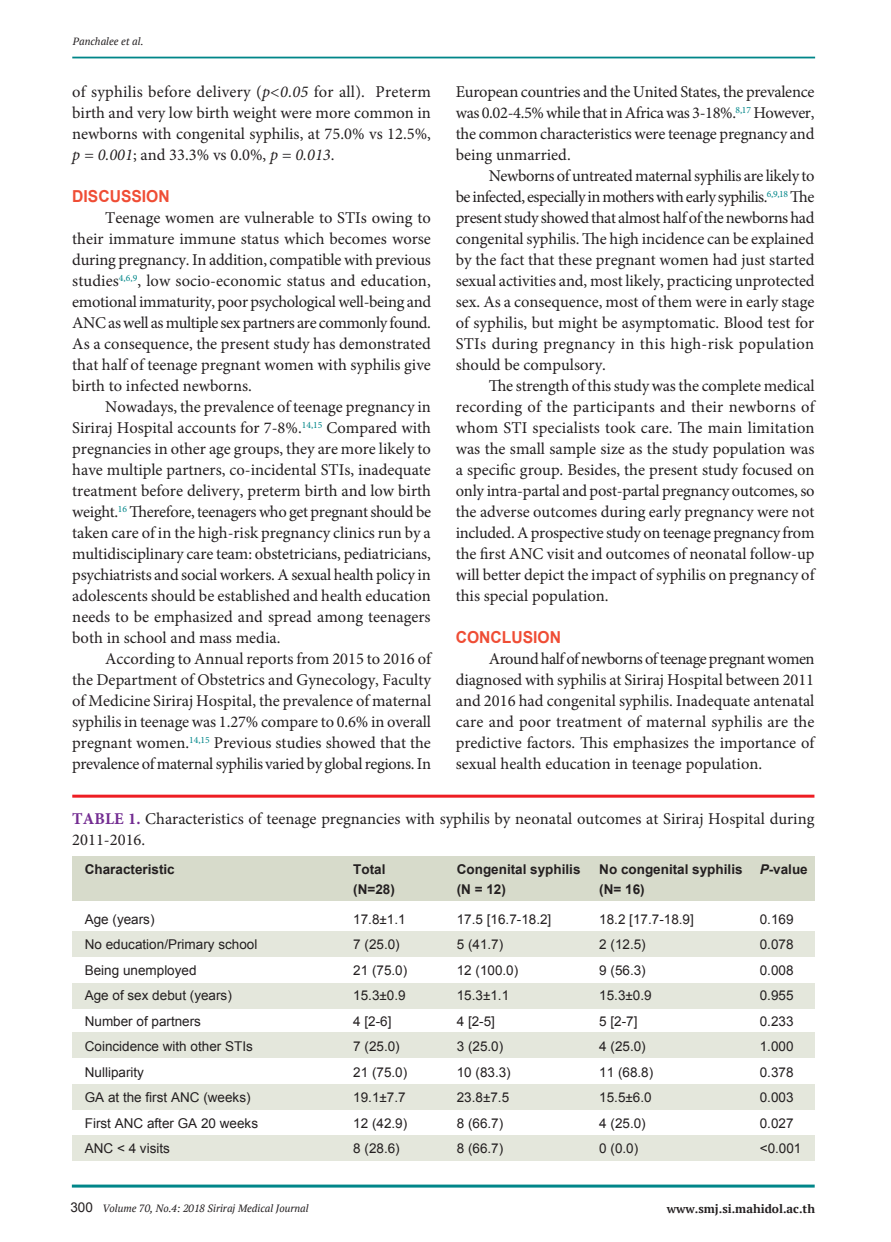
<style>
.page{position:relative;width:891px;height:1242px;background:#fff}
.page>*{position:absolute;margin:0;border:0;box-sizing:border-box;transform-origin:0 0}
.t1{font:16.5px/21px "Minion Pro";color:#231f20;text-align:justify}
.t2{font:700 16.5px "Arial";color:#ef4d35;scale:.95 1}
.t3{font:13.5px "Arial";color:#231f20}
.t4{font:700 13.5px "Arial";color:#231f20}
.t5{font:700 12px "PT Serif";color:#231f20}
.t6{font:italic 10.5px "PT Serif";color:#231f20}
.s1{font-style:italic}
.s2{font-weight:700;color:#722b91}
.s3{font-family:"Arial";font-style:normal;font-size:13.5px}
</style>
<div class="page">
<hr style="left:72px;top:57px;width:743px;height:1px;background:#008689">
<hr style="left:72px;top:1185px;width:743px;height:3px;background:#008689">
<div style="left:72px;top:931px;width:742px;height:25px;background:#e4e7dc"></div>
<div style="left:72px;top:1033px;width:742px;height:25px;background:#e4e7dc"></div>
<div style="left:72px;top:983px;width:742px;height:25px;background:#e4e7dc"></div>
<div style="left:72px;top:1085px;width:742px;height:25px;background:#e4e7dc"></div>
<div style="left:72px;top:1136px;width:742px;height:25px;background:#e4e7dc"></div>
<div style="left:72px;top:857px;width:742px;height:44px;background:#d7dbcb"></div>
<hr style="left:72px;top:795px;width:742px;height:3px;background:#ee1d23">
<p class="t6" style="left:73px;top:34px;width:72px">Panchalee et al.</p>
<p class="t1" style="left:72px;top:81px;width:360px">of syphilis before delivery (<span class="s1">p&lt;0.05</span> for all). Preterm birth and very low birth weight were more common in newborns with congenital syphilis, at 75.0% vs 12.5%, <span class="s1">p = 0.001</span>; and 33.3% vs 0.0%, <span class="s1">p = 0.013</span>.</p>
<p class="t2" style="left:72px;top:185px;width:104px">DISCUSSION</p>
<p class="t1" style="left:72px;top:207px;width:360px;text-indent:33px">Teenage women are vulnerable to STIs owing to their immature immune status which becomes worse during pregnancy. In addition, compatible with previous studies<sup>4,6,9</sup>, low socio-economic status and education, emotional immaturity, poor psychological well-being and ANC as well as multiple sex partners are commonly found.<br>As a consequence, the present study has demonstrated that half of teenage pregnant women with syphilis give birth to infected newborns.</p>
<p class="t1" style="left:72px;top:396px;width:360px;text-indent:33px">Nowadays, the prevalence of teenage pregnancy in Siriraj Hospital accounts for 7-8%.<sup>14,15</sup> Compared with pregnancies in other age groups, they are more likely to have multiple partners, co-incidental STIs, inadequate treatment before delivery, preterm birth and low birth weight.<sup>16</sup> Therefore, teenagers who get pregnant should be taken care of in the high-risk pregnancy clinics run by a multidisciplinary care team: obstetricians, pediatricians, psychiatrists and social workers. A sexual health policy in adolescents should be established and health education needs to be emphasized and spread among teenagers both in school and mass media.</p>
<p class="t1" style="left:72px;top:648px;width:360px;text-indent:33px">According to Annual reports from 2015 to 2016 of the Department of Obstetrics and Gynecology, Faculty of Medicine Siriraj Hospital, the prevalence of maternal syphilis in teenage was 1.27% compare to 0.6% in overall pregnant women.<sup>14,15</sup> Previous studies showed that the prevalence of maternal syphilis varied by global regions. In</p>
<p class="t1" style="left:456px;top:81px;width:360px">European countries and the United States, the prevalence was 0.02-4.5% while that in Africa was 3-18%.<sup>8,17</sup> However, the common characteristics were teenage pregnancy and being unmarried.</p>
<p class="t1" style="left:456px;top:165px;width:360px;text-indent:33px">Newborns of untreated maternal syphilis are likely to be infected, especially in mothers with early syphilis.<sup>6,9,18</sup> The present study showed that almost half of the newborns had congenital syphilis. The high incidence can be explained by the fact that these pregnant women had just started sexual activities and, most likely, practicing unprotected sex. As a consequence, most of them were in early stage of syphilis, but might be asymptomatic. Blood test for STIs during pregnancy in this high-risk population should be compulsory.</p>
<p class="t1" style="left:456px;top:375px;width:360px;text-indent:33px">The strength of this study was the complete medical recording of the participants and their newborns of whom STI specialists took care. The main limitation was the small sample size as the study population was a specific group. Besides, the present study focused on only intra-partal and post-partal pregnancy outcomes, so the adverse outcomes during early pregnancy were not included. A prospective study on teenage pregnancy from the first ANC visit and outcomes of neonatal follow-up will better depict the impact of syphilis on pregnancy of this special population.</p>
<p class="t2" style="left:456px;top:626px;width:112px">CONCLUSION</p>
<p class="t1" style="left:456px;top:648px;width:360px;text-indent:33px">Around half of newborns of teenage pregnant women diagnosed with syphilis at Siriraj Hospital between 2011 and 2016 had congenital syphilis. Inadequate antenatal care and poor treatment of maternal syphilis are the predictive factors. This emphasizes the importance of sexual health education in teenage population.</p>
<p class="t1" style="left:72px;top:808px;width:744px"><span class="s2">TABLE 1.</span> Characteristics of teenage pregnancies with syphilis by neonatal outcomes at Siriraj Hospital during<br>2011-2016.</p>
<p class="t4" style="left:85px;top:861px;width:92px">Characteristic</p>
<p class="t4" style="left:353px;top:861px;width:34px">Total</p>
<p class="t4" style="left:457px;top:861px;width:125px">Congenital syphilis</p>
<p class="t4" style="left:599px;top:861px;width:145px">No congenital syphilis</p>
<p class="t4" style="left:760px;top:861px;width:50px"><span class="s1">P</span>-value</p>
<p class="t4" style="left:353px;top:880px;width:43px">(N=28)</p>
<p class="t4" style="left:457px;top:880px;width:51px">(N = 12)</p>
<p class="t4" style="left:599px;top:880px;width:47px">(N= 16)</p>
<p class="t3" style="left:85px;top:910px;width:71px">Age (years)</p>
<p class="t3" style="left:353px;top:910px;width:54px">17.8±1.1</p>
<p class="t3" style="left:457px;top:910px;width:96px">17.5 [16.7-18.2]</p>
<p class="t3" style="left:599px;top:910px;width:96px">18.2 [17.7-18.9]</p>
<p class="t3" style="left:760px;top:910px;width:35px">0.169</p>
<p class="t3" style="left:85px;top:936px;width:174px">No education/Primary school</p>
<p class="t3" style="left:353px;top:936px;width:48px">7 (25.0)</p>
<p class="t3" style="left:457px;top:936px;width:48px">5 (41.7)</p>
<p class="t3" style="left:599px;top:936px;width:48px">2 (12.5)</p>
<p class="t3" style="left:760px;top:936px;width:35px">0.078</p>
<p class="t3" style="left:85px;top:961px;width:113px">Being unemployed</p>
<p class="t3" style="left:353px;top:961px;width:56px">21 (75.0)</p>
<p class="t3" style="left:457px;top:961px;width:63px">12 (100.0)</p>
<p class="t3" style="left:599px;top:961px;width:48px">9 (56.3)</p>
<p class="t3" style="left:760px;top:961px;width:35px">0.008</p>
<p class="t3" style="left:85px;top:987px;width:149px">Age of sex debut (years)</p>
<p class="t3" style="left:353px;top:987px;width:54px">15.3±0.9</p>
<p class="t3" style="left:457px;top:987px;width:54px">15.3±1.1</p>
<p class="t3" style="left:599px;top:987px;width:54px">15.3±0.9</p>
<p class="t3" style="left:760px;top:987px;width:35px">0.955</p>
<p class="t3" style="left:85px;top:1012px;width:118px">Number of partners</p>
<p class="t3" style="left:353px;top:1012px;width:40px">4 [2-6]</p>
<p class="t3" style="left:457px;top:1012px;width:40px">4 [2-5]</p>
<p class="t3" style="left:599px;top:1012px;width:40px">5 [2-7]</p>
<p class="t3" style="left:760px;top:1012px;width:35px">0.233</p>
<p class="t3" style="left:85px;top:1038px;width:170px">Coincidence with other STIs</p>
<p class="t3" style="left:353px;top:1038px;width:48px">7 (25.0)</p>
<p class="t3" style="left:457px;top:1038px;width:48px">3 (25.0)</p>
<p class="t3" style="left:599px;top:1038px;width:48px">4 (25.0)</p>
<p class="t3" style="left:760px;top:1038px;width:35px">1.000</p>
<p class="t3" style="left:85px;top:1063px;width:61px">Nulliparity</p>
<p class="t3" style="left:353px;top:1063px;width:56px">21 (75.0)</p>
<p class="t3" style="left:457px;top:1063px;width:56px">10 (83.3)</p>
<p class="t3" style="left:599px;top:1063px;width:56px">11 (68.8)</p>
<p class="t3" style="left:760px;top:1063px;width:35px">0.378</p>
<p class="t3" style="left:85px;top:1089px;width:167px">GA at the first ANC (weeks)</p>
<p class="t3" style="left:353px;top:1089px;width:54px">19.1±7.7</p>
<p class="t3" style="left:457px;top:1089px;width:54px">23.8±7.5</p>
<p class="t3" style="left:599px;top:1089px;width:54px">15.5±6.0</p>
<p class="t3" style="left:760px;top:1089px;width:35px">0.003</p>
<p class="t3" style="left:85px;top:1114px;width:175px">First ANC after GA 20 weeks</p>
<p class="t3" style="left:353px;top:1114px;width:56px">12 (42.9)</p>
<p class="t3" style="left:457px;top:1114px;width:48px">8 (66.7)</p>
<p class="t3" style="left:599px;top:1114px;width:48px">4 (25.0)</p>
<p class="t3" style="left:760px;top:1114px;width:35px">0.027</p>
<p class="t3" style="left:85px;top:1140px;width:87px">ANC &lt; 4 visits</p>
<p class="t3" style="left:353px;top:1140px;width:48px">8 (28.6)</p>
<p class="t3" style="left:457px;top:1140px;width:48px">8 (66.7)</p>
<p class="t3" style="left:599px;top:1140px;width:41px">0 (0.0)</p>
<p class="t3" style="left:760px;top:1140px;width:43px">&lt;0.001</p>
<p class="t6" style="left:70px;top:1202px;width:240px"><span class="s3">300</span> Volume 70, No.4: 2018 Siriraj Medical Journal</p>
<p class="t5" style="left:667px;top:1201px;width:150px">www.smj.si.mahidol.ac.th</p>
</div>
